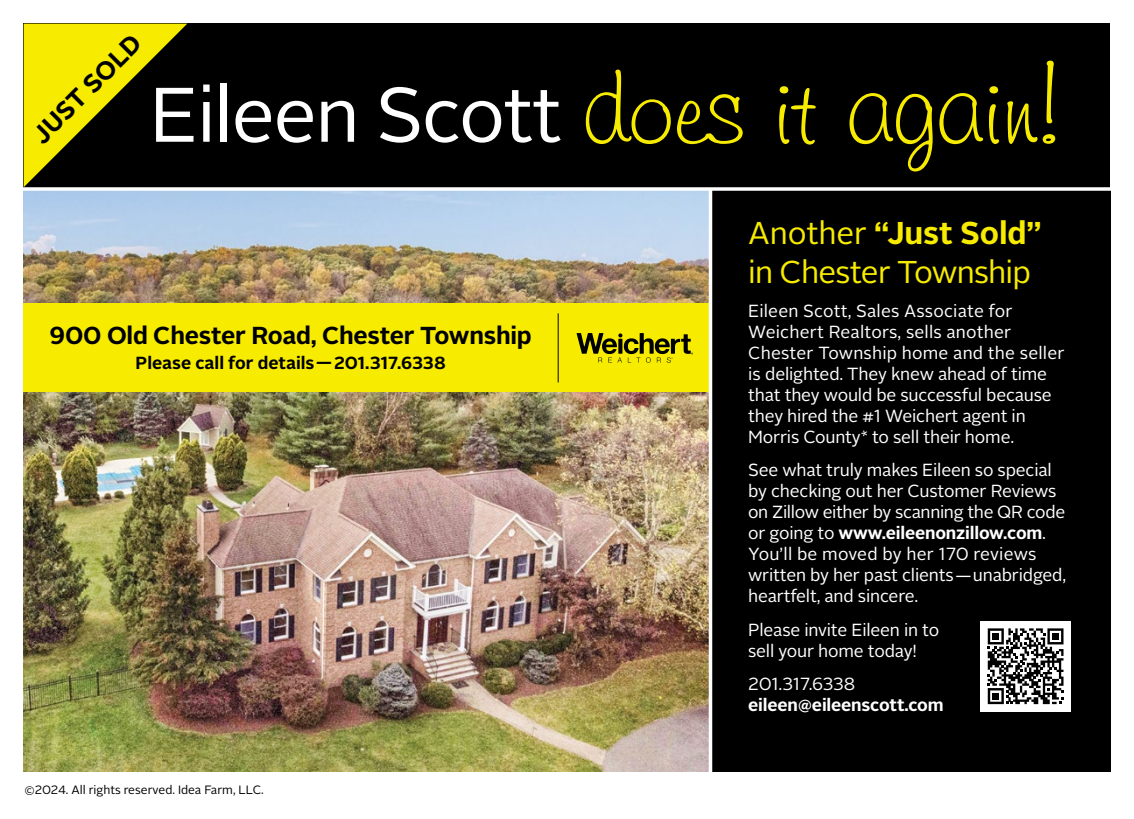
<style>
.page{position:relative;width:1134px;height:819px;background:#fff}
.page>*{position:absolute;margin:0;border:0;box-sizing:border-box;transform-origin:0 0}
.t1{font:77px "Alright Sans";letter-spacing:-.02em;color:#fff}
.t2{font:31.5px/38.5px "Alright Sans";letter-spacing:-.025em;color:#f7ec00}
.t3{font:700 25.55px "Alright Sans";color:#000}
.t4{font:700 24.5px "Alright Sans";letter-spacing:-.01em;color:#000}
.t5{font:17.5px/21px "Alright Sans";letter-spacing:-.01em;color:#fff}
.t6{font:700 17.5px "Alright Sans";color:#000}
.t7{font:700 17.5px "Alright Sans";letter-spacing:-.01em;color:#fff}
.t8{font:12.08px "Alright Sans";color:#000}
.s1{font-weight:700}
</style>
<div class="page">
<img style="left:24px;top:191px;width:685px;height:581px">
<div style="left:24px;top:24px;width:1086px;height:165px;background:#000"></div>
<svg style="left:586px;top:70px;width:85px;height:74px"></svg>
<svg style="left:677px;top:94px;width:66px;height:50px"></svg>
<svg style="left:779px;top:86px;width:37px;height:59px"></svg>
<svg style="left:850px;top:93px;width:83px;height:78px"></svg>
<svg style="left:939px;top:93px;width:44px;height:51px"></svg>
<svg style="left:989px;top:86px;width:10px;height:58px"></svg>
<svg style="left:1007px;top:61px;width:48px;height:83px"></svg>
<div style="left:709px;top:189px;width:401px;height:583px;background:#000"></div>
<svg style="left:24px;top:24px;width:163px;height:163px"></svg>
<div style="left:24px;top:304px;width:687px;height:88px;background:#f7ec00"></div>
<hr style="left:558px;top:313px;width:1px;height:69px;background:#000">
<svg style="left:577px;top:333px;width:116px;height:30px"></svg>
<svg style="left:23px;top:187px;width:1088px;height:4px;fill:#fff"></svg>
<hr style="left:709px;top:189px;width:3px;height:599px;background:#fff">
<div style="left:980px;top:621px;width:91px;height:90px;background:#fff"></div>
<svg style="left:988px;top:628px;width:76px;height:76px"></svg>
<div style="left:992px;top:633px;width:7px;height:7px;background:#000"></div>
<div style="left:1052px;top:633px;width:7px;height:7px;background:#000"></div>
<div style="left:992px;top:693px;width:7px;height:7px;background:#000"></div>
<h3 class="t3" style="left:24px;top:127px;width:143px;rotate:-45deg">JUST SOLD</h3>
<h1 class="t1" style="left:150px;top:63px;width:414px">Eileen Scott</h1>
<h3 class="t4" style="left:50px;top:318px;width:484px">900 Old Chester Road, Chester Township</h3>
<p class="t6" style="left:136px;top:350px;width:312px">Please call for details—201.317.6338</p>
<p class="t8" style="left:25px;top:781px;width:241px">©2024. All rights reserved. Idea Farm, LLC.</p>
<h2 class="t2" style="left:748px;top:215px;width:295px">Another <span class="s1">“Just Sold” </span>in Chester Township</h2>
<p class="t5" style="left:748px;top:300px;width:318px">Eileen Scott, Sales Associate for Weichert Realtors, sells another Chester Township home and the seller is delighted. They knew ahead of time that they would be successful because they hired the #1 Weichert agent in Morris County* to sell their home.</p>
<p class="t5" style="left:748px;top:460px;width:320px">See what truly makes Eileen so special by checking out her Customer Reviews on Zillow either by scanning the QR code or going to <span class="s1">www.eileenonzillow.com</span>.<br>You’ll be moved by her 170 reviews written by her past clients—unabridged, heartfelt, and sincere.</p>
<p class="t5" style="left:748px;top:619px;width:193px">Please invite Eileen in to sell your home today!</p>
<p class="t5" style="left:748px;top:674px;width:109px">201.317.6338</p>
<p class="t7" style="left:748px;top:693px;width:197px">eileen@eileenscott.com</p>
</div>
